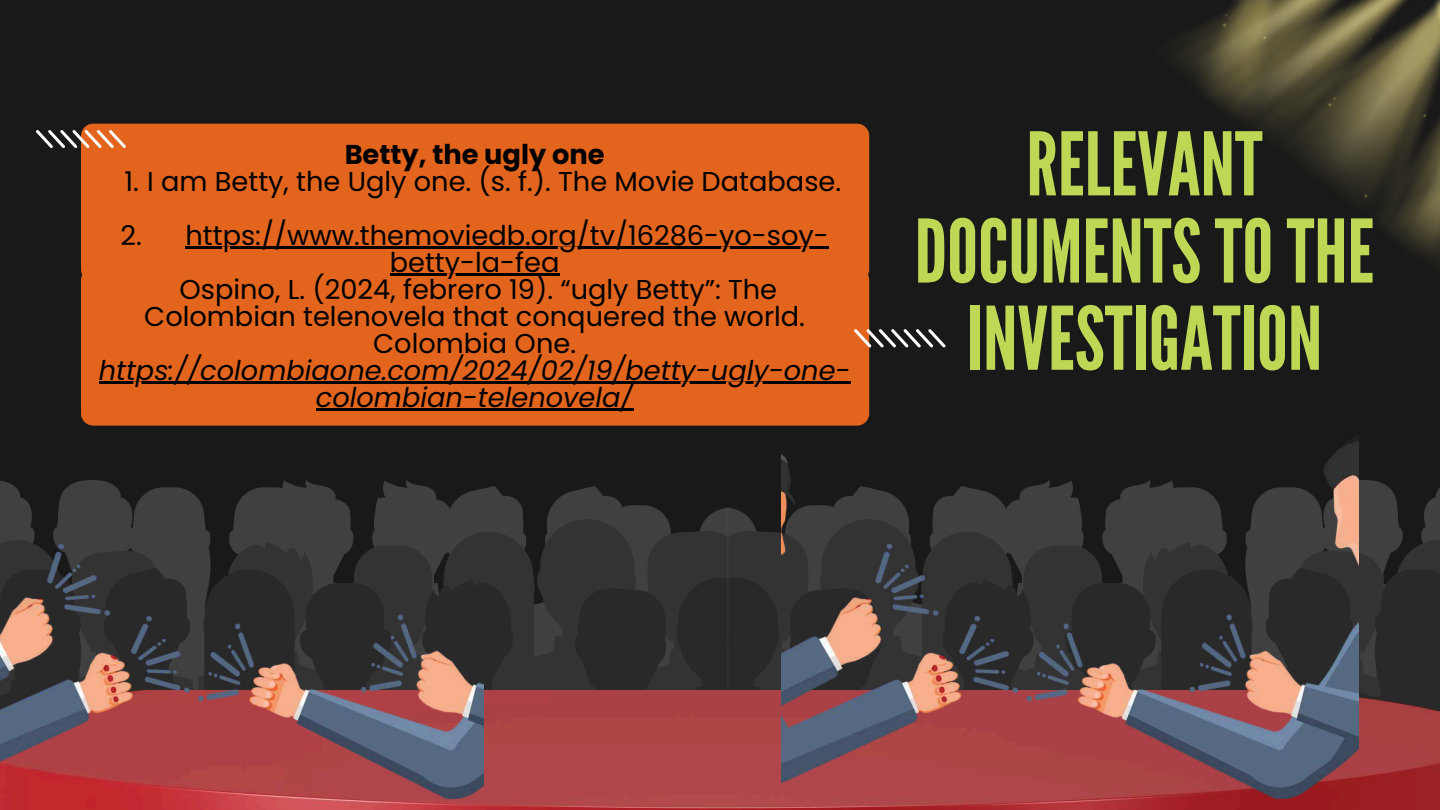
<style>
.page{position:relative;width:1440px;height:810px;background:#191919}
.page>*{position:absolute;margin:0;border:0;box-sizing:border-box;transform-origin:0 0}
.t1{font:87.3px/87.2px "League Gothic";color:#bed754;text-align:center}
.t2{font:27.2px/27px "Poppins";color:#000;text-align:center}
.t3{font:italic 27.2px/27px "Poppins";color:#000;text-align:center}
.t4{font:700 27.2px "Poppins";color:#000}
</style>
<div class="page">
<svg style="left:484px;top:480px;width:956px;height:210px"></svg>
<img style="left:484px;top:690px;width:956px;height:120px">
<img style="left:0;top:480px;width:484px;height:330px">
<img style="left:782px;top:441px;width:577px;height:369px">
<div style="left:81px;top:124px;width:788px;height:144px;background:#e3651d"></div>
<div style="left:81px;top:268px;width:788px;height:158px;background:#e3651d"></div>
<svg style="left:854px;top:329px;width:92px;height:19px"></svg>
<img style="left:1176px;top:0;width:264px;height:257px">
<hr style="left:185px;top:247px;width:644px;height:2px;background:#000">
<hr style="left:390px;top:274px;width:170px;height:2px;background:#000">
<hr style="left:99px;top:382px;width:752px;height:2px;background:#000">
<hr style="left:316px;top:409px;width:317px;height:2px;background:#000">
<svg style="left:36px;top:130px;width:90px;height:18px"></svg>
<p class="t4" style="left:345px;top:136px;width:261px">Betty, the ugly one</p>
<p class="t2" style="left:124px;top:168px;width:718px">1. I am Betty, the Ugly one. (s. f.). The Movie Database.</p>
<p class="t2" style="left:120px;top:222px;width:710px">2. https://www.themoviedb.org/tv/16286-yo-soy&shy;betty-la-fea<br>Ospino, L. (2024, febrero 19). “ugly Betty”: The Colombian telenovela that conquered the world.<br>Colombia One.</p>
<p class="t3" style="left:99px;top:357px;width:753px">https://colombiaone.com/2024/02/19/betty-ugly-one&shy;colombian-telenovela/</p>
<h1 class="t1" style="left:915px;top:123px;width:461px">RELEVANT<br>DOCUMENTSTOTHE<br>INVESTIGATION</h1>
</div>
